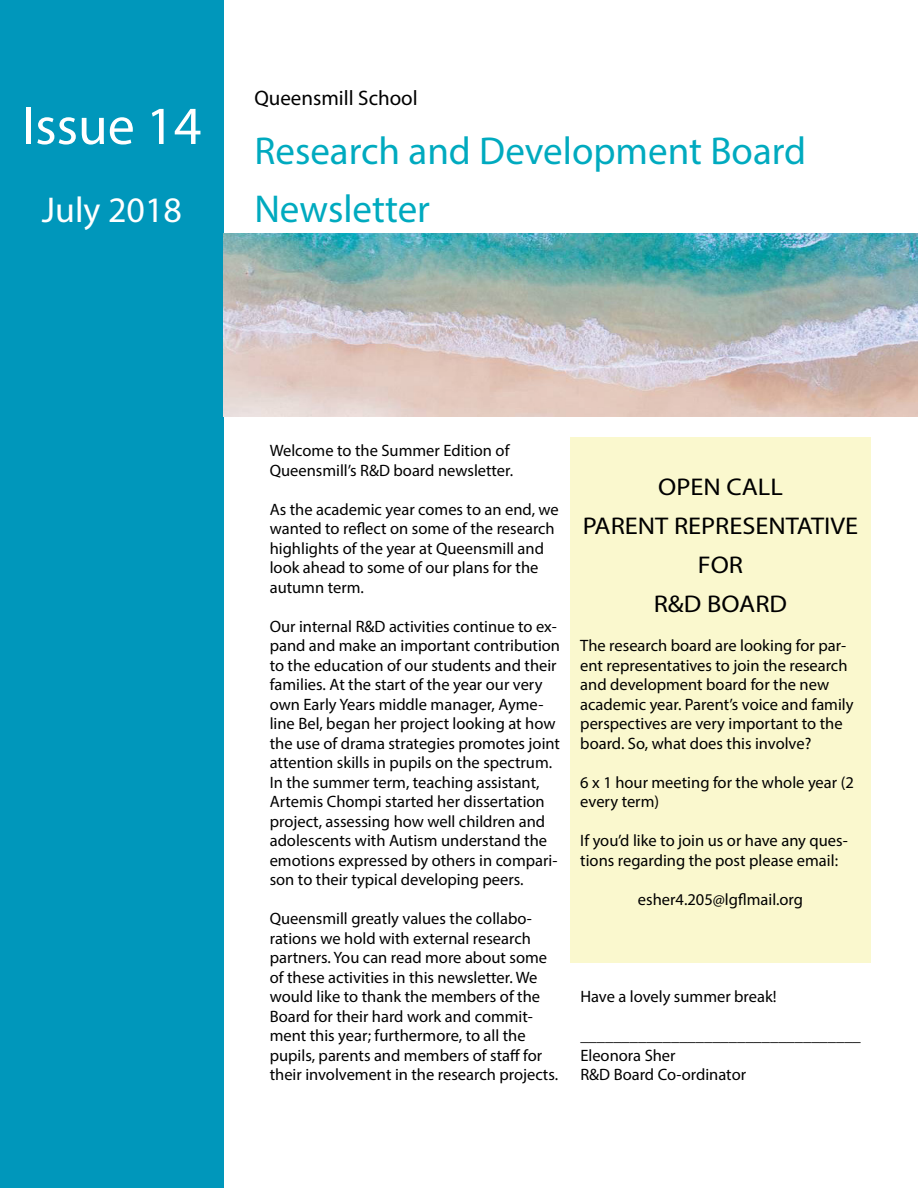
<style>
.page{position:relative;width:918px;height:1188px;background:#fff}
.page>*{position:absolute;margin:0;border:0;box-sizing:border-box;transform-origin:0 0}
.t1{font:54px "Myriad Pro";color:#fff}
.t2{font:39px/58.5px "Myriad Pro";color:#00aabf}
.t3{font:36px "Myriad Pro";color:#fff}
.t4{font:24.3px/39px "Myriad Pro";color:#000;text-align:center;scale:1.09 1}
.t5{font:21px "Myriad Pro";color:#000}
.t6{font:16.5px/19.5px "Myriad Pro";color:#000}
</style>
<div class="page">
<div style="left:0;top:0;width:224px;height:1188px;background:#0097bb"></div>
<img style="left:223px;top:233px;width:695px;height:184px">
<div style="left:570px;top:437px;width:301px;height:526px;background:#faf8ce"></div>
<h1 class="t1" style="left:22px;top:93px;width:181px">Issue 14</h1>
<h3 class="t3" style="left:42px;top:188px;width:142px">July 2018</h3>
<p class="t5" style="left:254px;top:85px;width:165px">Queensmill School</p>
<h2 class="t2" style="left:254px;top:121px;width:553px">Research and Development Board<br>Newsletter</h2>
<p class="t6" style="left:270px;top:440px;width:245px">Welcome to the Summer Edition of<br>Queensmill’s R&amp;D board newsletter.</p>
<p class="t6" style="left:270px;top:499px;width:291px">As the academic year comes to an end, we wanted to reflect on some of the research highlights of the year at Queensmill and look ahead to some of our plans for the autumn term.</p>
<p class="t6" style="left:270px;top:616px;width:292px">Our internal R&amp;D activities continue to ex&shy;pand and make an important contribution to the education of our students and their families. At the start of the year our very own Early Years middle manager, Ayme&shy;line Bel, began her project looking at how the use of drama strategies promotes joint attention skills in pupils on the spectrum.<br>In the summer term, teaching assistant, Artemis Chompi started her dissertation project, assessing how well children and adolescents with Autism understand the emotions expressed by others in compari&shy;son to their typical developing peers.</p>
<p class="t6" style="left:270px;top:909px;width:290px">Queensmill greatly values the collabo&shy;rations we hold with external research partners. You can read more about some of these activities in this newsletter. We would like to thank the members of the Board for their hard work and commit&shy;ment this year; furthermore, to all the pupils, parents and members of staff for their involvement in the research projects.</p>
<h3 class="t4" style="left:583px;top:467px;width:254px">OPEN CALL<br>PARENT REPRESENTATIVE<br>FOR<br>R&amp;D BOARD</h3>
<p class="t6" style="left:580px;top:635px;width:275px">The research board are looking for par&shy;ent representatives to join the research and development board for the new academic year. Parent’s voice and family perspectives are very important to the board. So, what does this involve?</p>
<p class="t6" style="left:580px;top:772px;width:275px">6 x 1 hour meeting for the whole year (2 every term)</p>
<p class="t6" style="left:580px;top:830px;width:269px">If you’d like to join us or have any ques&shy;tions regarding the post please email:</p>
<p class="t6" style="left:638px;top:889px;width:167px">esher4.205@lgflmail.org</p>
<p class="t6" style="left:580px;top:987px;width:198px">Have a lovely summer break!</p>
<p class="t6" style="left:580px;top:1026px;width:282px">__________________________________<br>Eleonora Sher<br>R&amp;D Board Co-ordinator</p>
</div>
